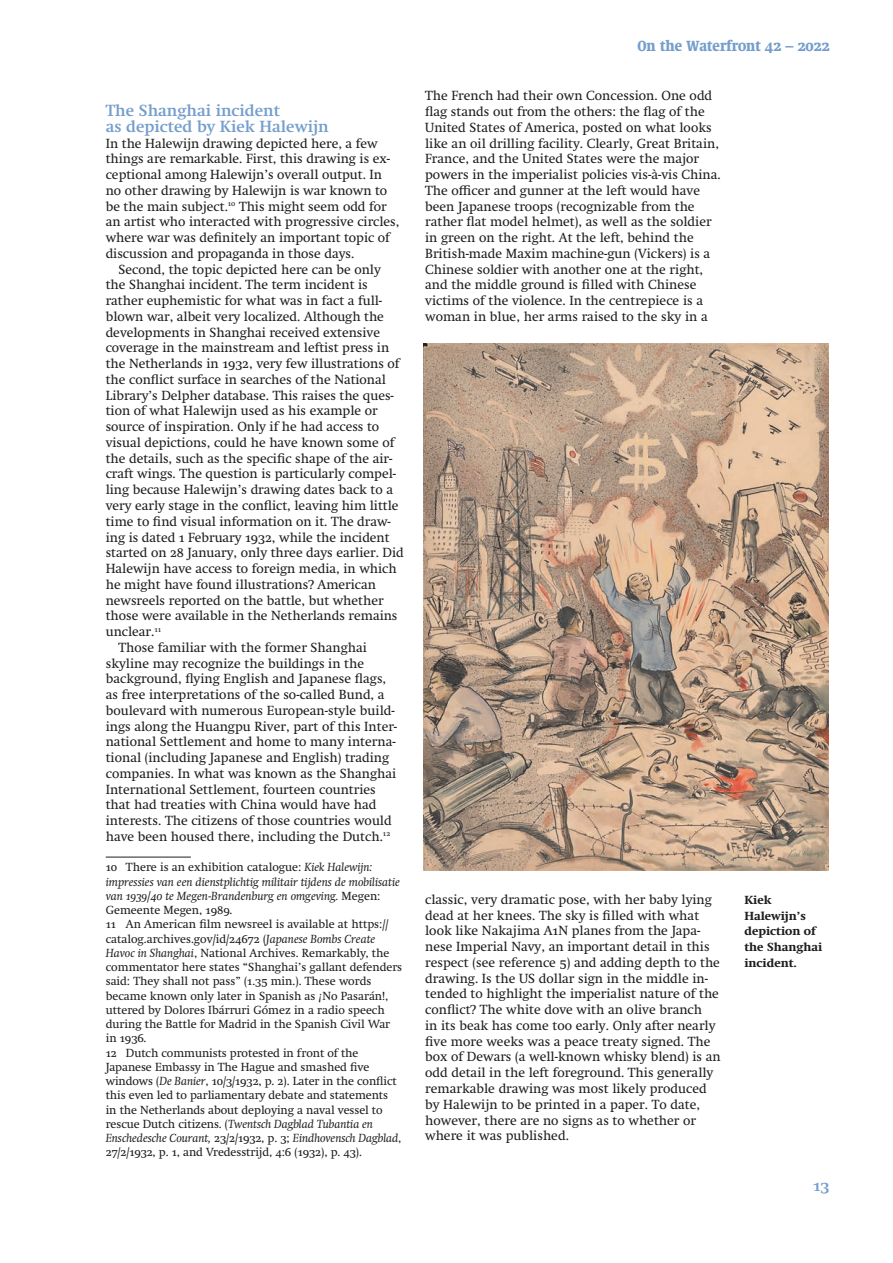
<style>
.page{position:relative;width:893px;height:1263px;background:#fff}
.page>*{position:absolute;margin:0;border:0;box-sizing:border-box;transform-origin:0 0}
.Kop_niveau_3{font:600 16.5px "Swift Neue LT Pro";color:#759ecc}
.t1{font:900 condensed 15px "Swift Neue LT Pro";color:#759ecc}
.Brood{font:13.5px/15.8px "Swift Neue LT Pro";letter-spacing:.005em;color:#1d1d1b}
.Brood_niet_inspring{font:13.5px/15.8px "Swift Neue LT Pro";color:#1d1d1b}
.noot{font:12px/14.2px "Swift Neue LT Pro";color:#1d1d1b}
.noot-2{font:italic 12px/14.2px "Swift Neue LT Pro";color:#1d1d1b}
.Bijschrift{font:700 12px/15.8px "Swift Neue LT Pro";color:#1d1d1b}
.s1{font-style:normal}
.s2{font-style:italic}
</style>
<div class="page">
<hr style="left:106px;top:856px;width:85px;height:1px;background:#1d1d1b">
<img style="left:423px;top:344px;width:404px;height:526px">
<p class="Kop_niveau_3" style="left:106px;top:101px;width:176px">The Shanghai incident</p>
<p class="Kop_niveau_3" style="left:106px;top:117px;width:224px">as depicted by Kiek Halewijn</p>
<p class="Brood_niet_inspring" style="left:106px;top:135px;width:295px">In the Halewijn drawing depicted here, a few things are remarkable. First, this drawing is ex&shy;ceptional among Halewijn’s overall output. In no other drawing by Halewijn is war known to be the main subject.<sup>10</sup> This might seem odd for an artist who interacted with progressive circles, where war was definitely an important topic of discussion and propaganda in those days.</p>
<p class="Brood" style="left:106px;top:261px;width:299px;text-indent:13px">Second, the topic depicted here can be only the Shanghai incident. The term incident is rather euphemistic for what was in fact a full&shy;blown war, albeit very localized. Although the developments in Shanghai received extensive coverage in the mainstream and leftist press in the Netherlands in 1932, very few illustrations of the conflict surface in searches of the National Library’s Delpher database. This raises the ques&shy;tion of what Halewijn used as his example or source of inspiration. Only if he had access to visual depictions, could he have known some of the details, such as the specific shape of the air&shy;craft wings. The question is particularly compel&shy;ling because Halewijn’s drawing dates back to a very early stage in the conflict, leaving him little time to find visual information on it. The draw&shy;ing is dated 1 February 1932, while the incident started on 28 January, only three days earlier. Did Halewijn have access to foreign media, in which he might have found illustrations? American newsreels reported on the battle, but whether those were available in the Netherlands remains unclear.<sup>11</sup></p>
<p class="Brood" style="left:106px;top:639px;width:293px;text-indent:13px">Those familiar with the former Shanghai skyline may recognize the buildings in the background, flying English and Japanese flags, as free interpretations of the so-called Bund, a boulevard with numerous European-style build&shy;ings along the Huangpu River, part of this Inter&shy;national Settlement and home to many interna&shy;tional (including Japanese and English) trading companies. In what was known as the Shanghai International Settlement, fourteen countries that had treaties with China would have had interests. The citizens of those countries would have been housed there, including the Dutch.<sup>12</sup></p>
<p class="noot-2" style="left:106px;top:860px;width:295px"><span class="s1">10 There is an exhibition catalogue:</span> Kiek Halewijn: impressies van een dienstplichtig militair tijdens de mobilisatie van 1939/40 te Megen-Brandenburg en omgeving. <span class="s1">Megen:<br>Gemeente Megen, 1989.</span></p>
<p class="noot" style="left:106px;top:917px;width:298px">11 An American film newsreel is available at https:// catalog.archives.gov/id/24672 (<span class="s2">Japanese Bombs Create Havoc in Shanghai</span>, National Archives. Remarkably, the commentator here states “Shanghai’s gallant defenders said: They shall not pass” (1.35 min.). These words became known only later in Spanish as <span class="s2">¡</span>No Pasarán!, uttered by Dolores Ibárruri Gómez in a radio speech during the Battle for Madrid in the Spanish Civil War in 1936.</p>
<p class="noot" style="left:106px;top:1045px;width:297px">12 Dutch communists protested in front of the Japanese Embassy in The Hague and smashed five windows (<span class="s2">De Banier</span>, 10/3/1932, p. 2). Later in the conflict this even led to parliamentary debate and statements in the Netherlands about deploying a naval vessel to rescue Dutch citizens. (<span class="s2">Twentsch Dagblad Tubantia en Enschedesche Courant,</span> 23/2/1932, p. 3; <span class="s2">Eindhovensch Dagblad</span>, 27/2/1932, p. 1, and Vredesstrijd, 4:6 (1932), p. 43).</p>
<p class="t1" style="left:637px;top:36px;width:193px">On the Waterfront 42 – 2022</p>
<p class="Brood" style="left:425px;top:88px;width:297px">The French had their own Concession. One odd flag stands out from the others: the flag of the United States of America, posted on what looks like an oil drilling facility. Clearly, Great Britain, France, and the United States were the major powers in the imperialist policies vis-à-vis China.<br>The officer and gunner at the left would have been Japanese troops (recognizable from the rather flat model helmet), as well as the soldier in green on the right. At the left, behind the British-made Maxim machine-gun (Vickers) is a Chinese soldier with another one at the right, and the middle ground is filled with Chinese victims of the violence. In the centrepiece is a woman in blue, her arms raised to the sky in a</p>
<p class="Brood" style="left:425px;top:891px;width:297px">classic, very dramatic pose, with her baby lying dead at her knees. The sky is filled with what look like Nakajima A1N planes from the Japa&shy;nese Imperial Navy, an important detail in this respect (see reference 5) and adding depth to the drawing. Is the US dollar sign in the middle in&shy;tended to highlight the imperialist nature of the conflict? The white dove with an olive branch<br>in its beak has come too early. Only after nearly five more weeks was a peace treaty signed. The box of Dewars (a well-known whisky blend) is an odd detail in the left foreground. This generally remarkable drawing was most likely produced by Halewijn to be printed in a paper. To date, however, there are no signs as to whether or where it was published.</p>
<p class="Bijschrift" style="left:744px;top:892px;width:79px">Kiek<br>Halewijn’s depiction of the Shanghai incident.</p>
<p class="Kop_niveau_3" style="left:812px;top:1176px;width:18px">13</p>
</div>
